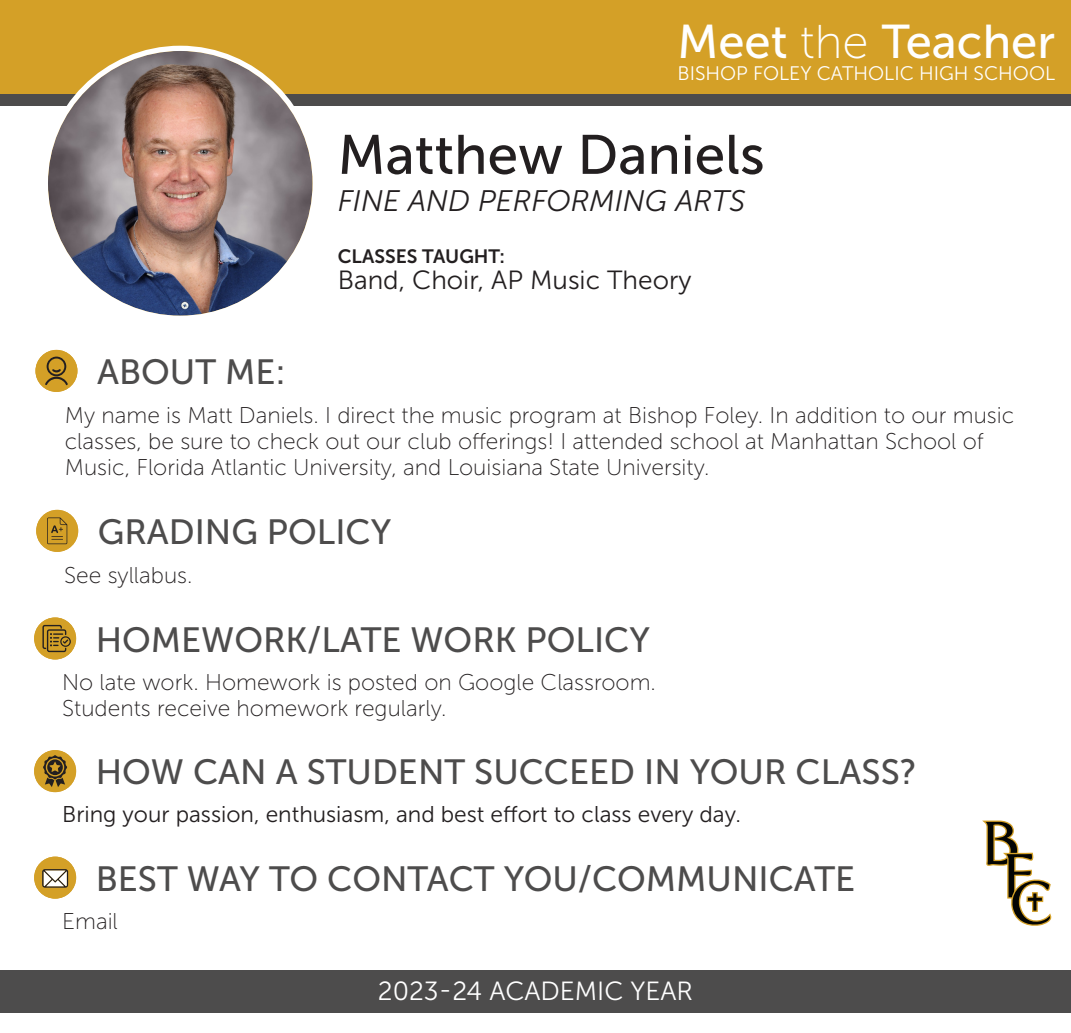
<style>
.page{position:relative;width:1071px;height:1033px;background:#fff}
.page>*{position:absolute;margin:0;border:0;box-sizing:border-box;transform-origin:0 0}
.t1{font:55.3px "Museo Sans 500";color:#231f20}
.t2{font:47.25px "Museo Sans 500";color:#fff}
.t3{font:35px "Museo Sans 500";color:#4d4c4c}
.t4{font:italic 29.57px "Museo Sans 300";color:#231f20}
.t5{font:26.25px "Museo Sans 300";color:#231f20}
.t6{font:26.25px "Museo Sans 300";color:#fff}
.t7{font:22.75px/26.2px "Museo Sans 100";color:#231f20}
.t8{font:22.75px "Museo Sans 300";color:#231f20}
.t9{font:19.6px "Museo Sans 300";color:#fff}
.t10{font:19.25px "Museo Sans 700";color:#231f20}
.s1{font-family:"Museo Sans 100"}
</style>
<div class="page">
<div style="left:0;top:0;width:1071px;height:106px;background:#d4a027"></div>
<div style="left:0;top:94px;width:1071px;height:12px;background:#4d4c4c"></div>
<div style="left:0;top:970px;width:1071px;height:42px;background:#4d4c4c"></div>
<svg style="left:45px;top:48px;width:270px;height:270px"></svg>
<img style="left:48px;top:51px;width:265px;height:265px;border-radius:132px">
<svg style="left:982px;top:820px;width:69px;height:105px"></svg>
<div style="left:35px;top:350px;width:42px;height:42px;background:#d4a027;border-radius:50%"></div>
<svg style="left:45px;top:356px;width:23px;height:29px"></svg>
<div style="left:36px;top:510px;width:42px;height:42px;background:#d4a027;border-radius:50%"></div>
<svg style="left:47px;top:517px;width:20px;height:27px"></svg>
<div style="left:34px;top:617px;width:42px;height:42px;background:#d4a027;border-radius:50%"></div>
<svg style="left:42px;top:625px;width:29px;height:27px"></svg>
<div style="left:34px;top:750px;width:42px;height:42px;background:#d4a027;border-radius:50%"></div>
<svg style="left:43px;top:755px;width:24px;height:32px"></svg>
<div style="left:34px;top:856px;width:42px;height:42px;background:#d4a027;border-radius:50%"></div>
<svg style="left:42px;top:869px;width:26px;height:18px"></svg>
<p class="t2" style="left:677px;top:15px;width:379px">Meet <span class="s1">the</span> Teacher</p>
<p class="t9" style="left:677px;top:63px;width:379px">BISHOP FOLEY CATHOLIC HIGH SCHOOL</p>
<p class="t1" style="left:338px;top:124px;width:429px">Matthew Daniels</p>
<p class="t4" style="left:338px;top:184px;width:409px">FINE AND PERFORMING ARTS</p>
<p class="t3" style="left:97px;top:353px;width:190px">ABOUT ME:</p>
<p class="t10" style="left:338px;top:245px;width:169px">CLASSES TAUGHT:</p>
<p class="t5" style="left:338px;top:266px;width:355px">Band, Choir, AP Music Theory</p>
<p class="t7" style="left:65px;top:402px;width:951px">My name is Matt Daniels. I direct the music program at Bishop Foley. In addition to our music classes, be sure to check out our club offerings! I attended school at Manhattan School of<br>Music, Florida Atlantic University, and Louisiana State University.</p>
<p class="t3" style="left:98px;top:513px;width:295px">GRADING POLICY</p>
<p class="t7" style="left:64px;top:562px;width:130px">See syllabus.</p>
<p class="t3" style="left:96px;top:620px;width:556px">HOMEWORK/LATE WORK POLICY</p>
<p class="t7" style="left:62px;top:669px;width:595px">No late work. Homework is posted on Google Classroom.<br>Students receive homework regularly.</p>
<p class="t3" style="left:96px;top:753px;width:823px">HOW CAN A STUDENT SUCCEED IN YOUR CLASS?</p>
<p class="t8" style="left:62px;top:802px;width:681px">Bring your passion, enthusiasm, and best effort to class every day.</p>
<p class="t3" style="left:96px;top:859px;width:761px">BEST WAY TO CONTACT YOU/COMMUNICATE</p>
<p class="t7" style="left:62px;top:908px;width:57px">Email</p>
<p class="t6" style="left:378px;top:976px;width:317px">2023-24 ACADEMIC YEAR</p>
</div>
